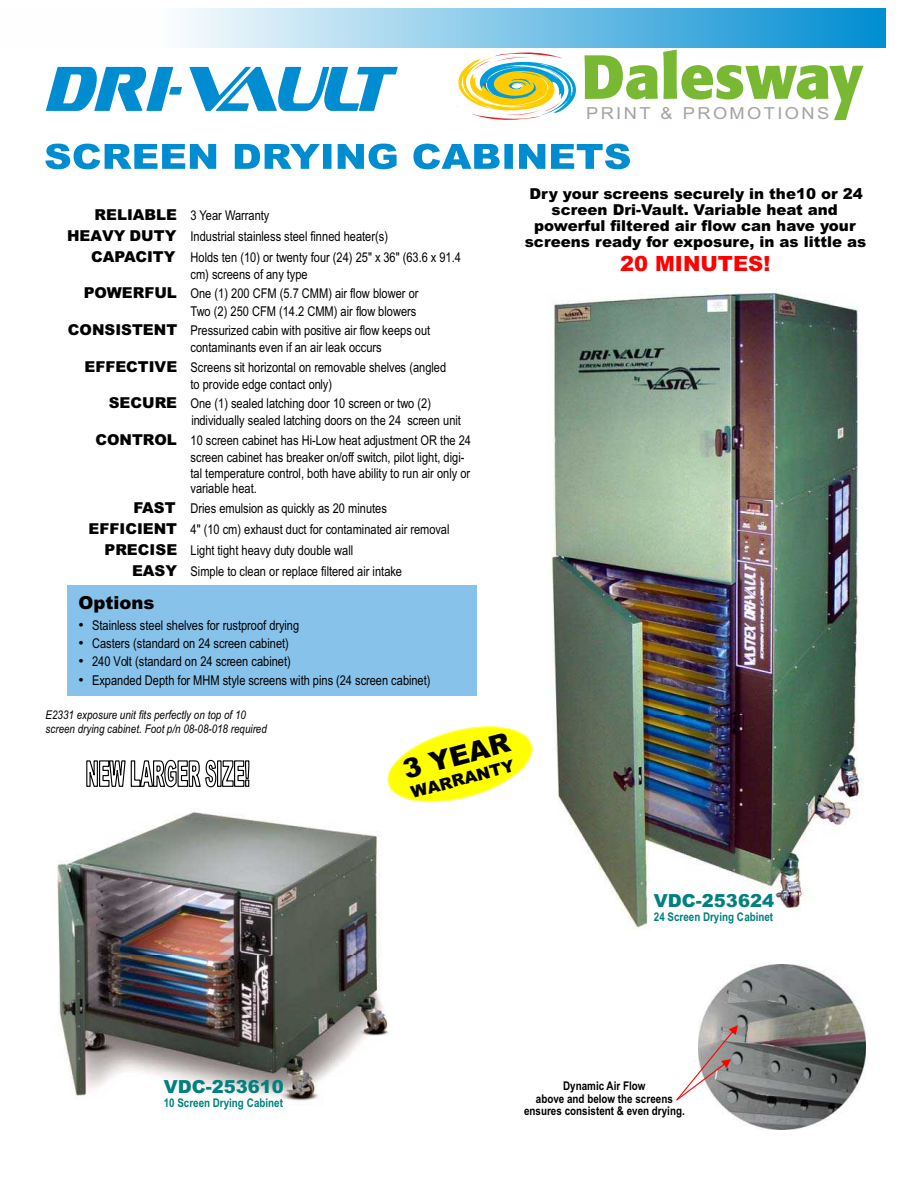
<style>
.page{position:relative;width:918px;height:1188px;background:#fff}
.page>*{position:absolute;margin:0;border:0;box-sizing:border-box;transform-origin:0 0}
.t1{font:900 27px "Arial";color:#000}
.t2{font:900 21px "Arial";color:#f00}
.t3{font:900 18px "Arial";color:#008080}
.t4{font:900 18px "Arial";color:#000}
.t5{font:16.65px "Arial";letter-spacing:.13em;color:#a8a3a1;scale:1.1 1}
.t6{font:900 16.5px "Arial";color:#000}
.t7{font:900 15px/15.9px "Arial";color:#000;text-align:center}
.t8{font:13.5px/19.5px "Arial Narrow";color:#000}
.t9{font:italic 12px/13.8px "Arial Narrow";color:#000}
.t10{font:700 12px/12.1px "Arial Narrow";color:#000;text-align:center}
.t11{font:700 12px "Arial Narrow";color:#008080}
.s1{font-family:"Arial";font-weight:900;font-size:15px}
.s2{font-family:"Arial";font-size:15px}
</style>
<div class="page">
<div style="left:68px;top:585px;width:409px;height:111px;background:#87c2eb"></div>
<svg style="left:387px;top:726px;width:146px;height:77px"></svg>
<img style="left:553px;top:288px;width:305px;height:213px">
<img style="left:551px;top:501px;width:310px;height:428px">
<img style="left:700px;top:964px;width:166px;height:165px">
<svg style="left:676px;top:1025px;width:62px;height:75px"></svg>
<svg style="left:45px;top:144px;width:171px;height:25px"></svg>
<svg style="left:235px;top:144px;width:85px;height:25px"></svg>
<div style="left:323px;top:144px;width:8px;height:25px;background:#008cd1"></div>
<svg style="left:338px;top:144px;width:59px;height:25px"></svg>
<svg style="left:413px;top:144px;width:87px;height:25px"></svg>
<div style="left:504px;top:144px;width:9px;height:25px;background:#008cd1"></div>
<svg style="left:519px;top:144px;width:26px;height:25px"></svg>
<svg style="left:551px;top:144px;width:79px;height:25px"></svg>
<svg style="left:46px;top:67px;width:136px;height:44px"></svg>
<svg style="left:190px;top:67px;width:208px;height:44px"></svg>
<img style="left:57px;top:812px;width:335px;height:289px">
<svg style="left:86px;top:759px;width:164px;height:29px"></svg>
<div style="left:0;top:9px;width:886px;height:38px;background:linear-gradient(to right,#fff,#0890d3)"></div>
<svg style="left:457px;top:50px;width:406px;height:71px"></svg>
<p class="t5" style="left:586px;top:107px;width:223px">PRINT &amp; PROMOTIONS</p>
<p class="t8" style="left:94px;top:206px;width:177px"><span class="s1">RELIABLE</span> 3 Year Warranty</p>
<p class="t8" style="left:67px;top:227px;width:322px"><span class="s1">HEAVY DUTY</span> Industrial stainless steel finned heater(s)</p>
<p class="t8" style="left:91px;top:249px;width:371px"><span class="s1">CAPACITY</span> Holds ten (10) or twenty four (24) 25" x 36" (63.6 x 91.4</p>
<p class="t8" style="left:84px;top:266px;width:336px;text-align:center">cm) screens of any type<br><span class="s1">POWERFUL</span> One (1) 200 CFM (5.7 CMM) air flow blower or</p>
<p class="t8" style="left:68px;top:302px;width:364px;text-indent:123px">Two (2) 250 CFM (14.2 CMM) air flow blowers<br><span class="s1">CONSISTENT</span> Pressurized cabin with positive air flow keeps out</p>
<p class="t8" style="left:85px;top:339px;width:363px;text-indent:106px">contaminants even if an air leak occurs<br><span class="s1">EFFECTIVE</span> Screens sit horizontal on removable shelves (angled</p>
<p class="t8" style="left:109px;top:376px;width:324px;text-indent:82px">to provide edge contact only)<br><span class="s1">SECURE</span> One (1) sealed latching door 10 screen or two (2)</p>
<p class="t8" style="left:95px;top:411px;width:377px;line-height:20.2px;text-indent:96px">individually sealed latching doors on the 24 screen unit<br><span class="s1">CONTROL</span> 10 screen cabinet has Hi-Low heat adjustment OR the 24</p>
<p class="t8" style="left:191px;top:451px;width:281px;line-height:15.5px">screen cabinet has breaker on/off switch, pilot light, digi&shy;tal temperature control, both have ability to run air only or variable heat.</p>
<p class="t8" style="left:134px;top:499px;width:255px"><span class="s1">FAST</span> Dries emulsion as quickly as 20 minutes</p>
<p class="t8" style="left:89px;top:521px;width:362px"><span class="s1">EFFICIENT</span> 4" (10 cm) exhaust duct for contaminated air removal</p>
<p class="t8" style="left:104px;top:542px;width:250px"><span class="s1">PRECISE</span> Light tight heavy duty double wall</p>
<p class="t8" style="left:132px;top:563px;width:271px"><span class="s1">EASY</span> Simple to clean or replace filtered air intake</p>
<h3 class="t4" style="left:79px;top:596px;width:77px">Options</h3>
<p class="t8" style="left:79px;top:616px;width:222px"><span class="s2">•</span> Stainless steel shelves for rustproof drying</p>
<p class="t8" style="left:79px;top:635px;width:212px"><span class="s2">•</span> Casters (standard on 24 screen cabinet)</p>
<p class="t8" style="left:79px;top:653px;width:214px"><span class="s2">•</span> 240 Volt (standard on 24 screen cabinet)</p>
<p class="t8" style="left:79px;top:672px;width:354px"><span class="s2">•</span> Expanded Depth for MHM style screens with pins (24 screen cabinet)</p>
<p class="t9" style="left:46px;top:709px;width:223px">E2331 exposure unit fits perfectly on top of 10 screen drying cabinet. Foot p/n 08-08-018 required</p>
<h1 class="t1" style="left:401px;top:761px;width:111px;rotate:-15deg">3 YEAR</h1>
<p class="t6" style="left:410px;top:787px;width:108px;rotate:-15deg">WARRANTY</p>
<p class="t7" style="left:525px;top:188px;width:343px">Dry your screens securely in the10 or 24 screen Dri-Vault. Variable heat and powerful filtered air flow can have your screens ready for exposure, in as little as</p>
<h2 class="t2" style="left:620px;top:256px;width:152px">20 MINUTES!</h2>
<h3 class="t3" style="left:654px;top:894px;width:122px">VDC-253624</h3>
<p class="t11" style="left:654px;top:913px;width:121px">24 Screen Drying Cabinet</p>
<h3 class="t3" style="left:164px;top:1080px;width:122px">VDC-253610</h3>
<p class="t10" style="left:563px;top:1081px;width:84px">Dynamic Air Flow</p>
<p class="t11" style="left:164px;top:1099px;width:121px">10 Screen Drying Cabinet</p>
<p class="t10" style="left:524px;top:1093px;width:162px">above and below the screens ensures consistent &amp; even drying.</p>
</div>
